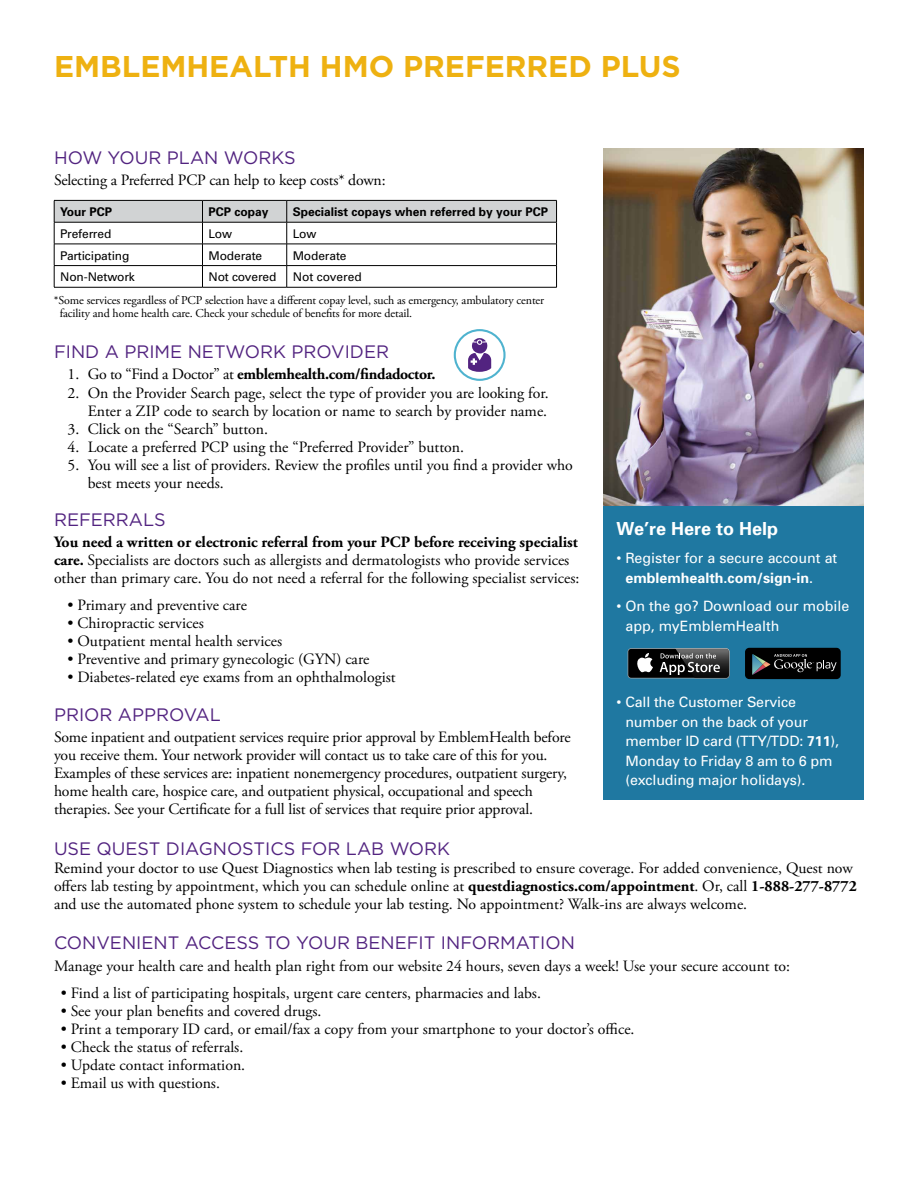
<style>
.page{position:relative;width:918px;height:1188px;background:#fff}
.page>*{position:absolute;margin:0;border:0;box-sizing:border-box;transform-origin:0 0}
.t1{font:700 30px "Gotham";color:#eeb111}
.t2{font:18px "Gotham";color:#522380}
.t3{font:700 18px "Univers";color:#fff}
.t4{font:15.75px/18px "Adobe Garamond Pro";color:#000}
.t5{font:700 15.75px "Adobe Garamond Pro";letter-spacing:-.02em;color:#000}
.t6{font:14.25px/19.5px "Univers";letter-spacing:-.01em;color:#fff}
.t7{font:12px/13.5px "Adobe Garamond Pro";letter-spacing:-.01em;color:#000}
.t8{font:12px "Univers";letter-spacing:-.01em;color:#000}
.t9{font:700 12px "Univers";color:#000}
.s1{font-weight:400}
.s2{font-weight:700}
</style>
<div class="page">
<svg style="left:54px;top:200px;width:503px;height:87px"></svg>
<hr style="left:54px;top:287px;width:148px;height:1px;background:#000">
<hr style="left:202px;top:287px;width:85px;height:1px;background:#000">
<hr style="left:287px;top:287px;width:270px;height:1px;background:#000">
<img style="left:603px;top:149px;width:261px;height:357px">
<div style="left:603px;top:506px;width:261px;height:294px;background:#1f78a1"></div>
<div style="left:628px;top:649px;width:101px;height:29px;background:#000;border-radius:3px"></div>
<svg style="left:637px;top:653px;width:16px;height:19px"></svg>
<img style="left:675px;top:648px;width:55px;height:30px">
<img style="left:676px;top:649px;width:53px;height:29px">
<svg style="left:660px;top:653px;width:60px;height:22px"></svg>
<div style="left:745px;top:648px;width:96px;height:31px;background:#000;border-radius:4px"></div>
<svg style="left:752px;top:654px;width:85px;height:21px"></svg>
<div style="left:454px;top:329px;width:52px;height:52px;border:2px solid #4fb3cf;border-radius:50%"></div>
<svg style="left:468px;top:338px;width:23px;height:34px"></svg>
<h1 class="t1" style="left:54px;top:49px;width:628px">EMBLEMHEALTH HMO PREFERRED PLUS</h1>
<p class="t2" style="left:54px;top:148px;width:243px">HOW YOUR PLAN WORKS</p>
<p class="t4" style="left:54px;top:172px;width:333px">Selecting a Preferred PCP can help to keep costs* down:</p>
<p class="t9" style="left:60px;top:204px;width:54px">Your PCP</p>
<p class="t9" style="left:208px;top:204px;width:62px">PCP copay</p>
<p class="t9" style="left:293px;top:204px;width:257px">Specialist copays when referred by your PCP</p>
<p class="t8" style="left:60px;top:226px;width:53px">Preferred</p>
<p class="t8" style="left:208px;top:226px;width:25px">Low</p>
<p class="t8" style="left:293px;top:226px;width:25px">Low</p>
<p class="t8" style="left:60px;top:248px;width:71px">Participating</p>
<p class="t8" style="left:208px;top:248px;width:55px">Moderate</p>
<p class="t8" style="left:293px;top:248px;width:55px">Moderate</p>
<p class="t8" style="left:60px;top:270px;width:76px">Non-Network</p>
<p class="t8" style="left:208px;top:270px;width:69px">Not covered</p>
<p class="t8" style="left:293px;top:270px;width:71px">Not covered</p>
<p class="t7" style="left:60px;top:294px;width:486px;text-indent:-6px">*Some services regardless of PCP selection have a different copay level, such as emergency, ambulatory center facility and home health care. Check your schedule of benefits for more detail.</p>
<p class="t2" style="left:54px;top:342px;width:337px">FIND A PRIME NETWORK PROVIDER</p>
<p class="t5" style="left:68px;top:365px;width:369px"><span class="s1">1. Go to “Find a Doctor” at</span> emblemhealth.com/findadoctor.</p>
<p class="t4" style="left:68px;top:384px;width:483px;text-align:right">2. On the Provider Search page, select the type of provider you are looking for.<br>Enter a ZIP code to search by location or name to search by provider name.</p>
<p class="t4" style="left:68px;top:420px;width:202px">3. Click on the “Search” button.</p>
<p class="t4" style="left:68px;top:438px;width:398px">4. Locate a preferred PCP using the “Preferred Provider” button.</p>
<p class="t4" style="left:88px;top:456px;width:487px;text-indent:-20px">5. You will see a list of providers. Review the profiles until you find a provider who best meets your needs.</p>
<p class="t2" style="left:54px;top:510px;width:113px">REFERRALS</p>
<p class="t4" style="left:54px;top:534px;width:527px"><span class="s2">You need a written or electronic referral from your PCP before receiving specialist care.</span> Specialists are doctors such as allergists and dermatologists who provide services other than primary care. You do not need a referral for the following specialist services:</p>
<p class="t4" style="left:67px;top:597px;width:181px">• Primary and preventive care</p>
<p class="t4" style="left:67px;top:615px;width:138px">• Chiropractic services</p>
<p class="t4" style="left:67px;top:633px;width:216px">• Outpatient mental health services</p>
<p class="t4" style="left:67px;top:651px;width:303px">• Preventive and primary gynecologic (GYN) care</p>
<p class="t4" style="left:67px;top:669px;width:330px">• Diabetes-related eye exams from an ophthalmologist</p>
<p class="t2" style="left:54px;top:705px;width:168px">PRIOR APPROVAL</p>
<p class="t4" style="left:54px;top:729px;width:518px">Some inpatient and outpatient services require prior approval by EmblemHealth before you receive them. Your network provider will contact us to take care of this for you.<br>Examples of these services are: inpatient nonemergency procedures, outpatient surgery, home health care, hospice care, and outpatient physical, occupational and speech therapies. See your Certificate for a full list of services that require prior approval.</p>
<p class="t2" style="left:54px;top:839px;width:398px">USE QUEST DIAGNOSTICS FOR LAB WORK</p>
<p class="t3" style="left:616px;top:517px;width:163px">We’re Here to Help</p>
<p class="t6" style="left:625px;top:548px;width:213px;text-indent:-9px">• Register for a secure account at <span class="s2">emblemhealth.com/sign-in</span>.</p>
<p class="t6" style="left:625px;top:596px;width:226px;text-indent:-9px">• On the go? Download our mobile app, myEmblemHealth</p>
<p class="t6" style="left:625px;top:692px;width:215px;text-indent:-9px">• Call the Customer Service number on the back of your member ID card (TTY/TDD: <span class="s2">711</span>),<br>Monday to Friday 8 am to 6 pm (excluding major holidays).</p>
<p class="t4" style="left:54px;top:859px;width:804px">Remind your doctor to use Quest Diagnostics when lab testing is prescribed to ensure coverage. For added convenience, Quest now offers lab testing by appointment, which you can schedule online at <span class="s2">questdiagnostics.com/appointment</span>. Or, call <span class="s2">1-888-277-8772 </span>and use the automated phone system to schedule your lab testing. No appointment? Walk-ins are always welcome.</p>
<p class="t2" style="left:54px;top:933px;width:522px">CONVENIENT ACCESS TO YOUR BENEFIT INFORMATION</p>
<p class="t4" style="left:54px;top:957px;width:738px">Manage your health care and health plan right from our website 24 hours, seven days a week! Use your secure account to:</p>
<p class="t4" style="left:61px;top:984px;width:482px">• Find a list of participating hospitals, urgent care centers, pharmacies and labs.</p>
<p class="t4" style="left:61px;top:1002px;width:262px">• See your plan benefits and covered drugs.</p>
<p class="t4" style="left:61px;top:1020px;width:575px">• Print a temporary ID card, or email/fax a copy from your smartphone to your doctor’s office.</p>
<p class="t4" style="left:61px;top:1038px;width:184px">• Check the status of referrals.</p>
<p class="t4" style="left:61px;top:1056px;width:186px">• Update contact information.</p>
<p class="t4" style="left:61px;top:1074px;width:161px">• Email us with questions.</p>
</div>
